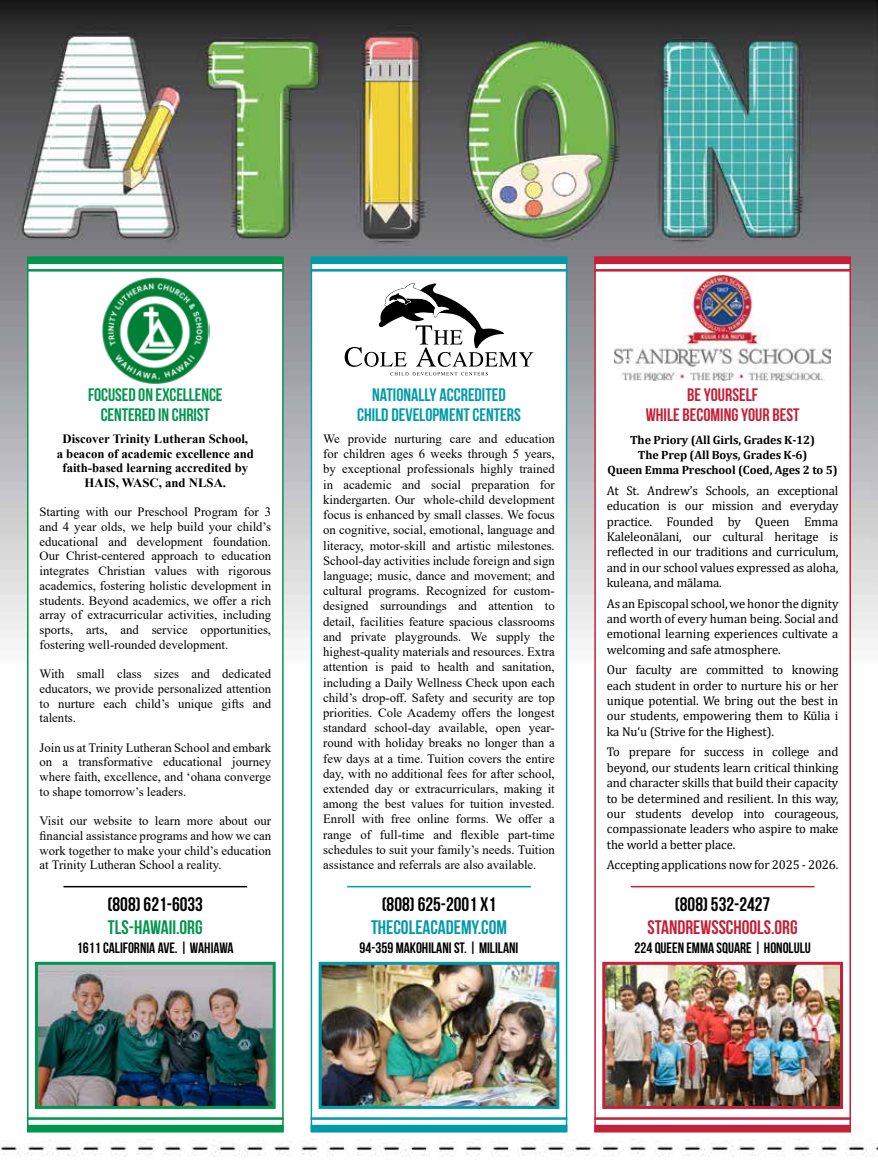
<style>
.page{position:relative;width:878px;height:1175px;background:#fff}
.page>*{position:absolute;margin:0;border:0;box-sizing:border-box;transform-origin:0 0}
.t1{font:700 19.5px "Bebas Neue";color:#000}
.t2{font:700 19.5px "Bebas Neue";color:#c42037}
.t3{font:700 19.5px "Bebas Neue";color:#009ba8}
.t4{font:700 19.5px "Bebas Neue";color:#00964e}
.t5{font:700 18px/19.5px "Bebas Neue";color:#009ba8;text-align:center}
.t6{font:700 18px/19.5px "Bebas Neue";letter-spacing:-.005em;color:#00964e;text-align:center}
.t7{font:700 18px/19.5px "Bebas Neue";color:#c42037;text-align:center}
.t8{font:15px "Bebas Neue";color:#000}
.t9{font:700 15px "Bebas Neue";color:#000}
.t10{font:12.75px/15.1px "Times New Roman";color:#000;text-align:justify}
.t11{font:12.75px/15.5px "Cambria";letter-spacing:-.01em;color:#000;text-align:justify}
.t12{font:700 12.75px/14.7px "Times New Roman";color:#000;text-align:center}
.t13{font:700 12px/15.5px "Cambria";letter-spacing:-.01em;color:#000;text-align:center}
</style>
<div class="page">
<img style="left:0;top:0;width:878px;height:1157px">
<div style="left:310px;top:256px;width:257px;height:876px;background:#fff;border:2px solid #009ba8"></div>
<hr style="left:310px;top:1117px;width:257px;height:2px;background:#009ba8">
<div style="left:310px;top:1124px;width:257px;height:8px;background:#009ba8"></div>
<img style="left:322px;top:965px;width:233px;height:139px">
<div style="left:318px;top:961px;width:241px;height:147px;border:3px solid #009ba8"></div>
<hr style="left:347px;top:886px;width:184px;height:1px;background:#009ba8">
<div style="left:310px;top:256px;width:257px;height:8px;background:#009ba8"></div>
<hr style="left:310px;top:269px;width:257px;height:2px;background:#009ba8">
<svg style="left:344px;top:283px;width:189px;height:92px"></svg>
<div style="left:27px;top:256px;width:257px;height:876px;background:#fff;border:2px solid #00964e"></div>
<hr style="left:27px;top:1117px;width:257px;height:2px;background:#00964e">
<div style="left:27px;top:1124px;width:257px;height:8px;background:#00964e"></div>
<img style="left:39px;top:965px;width:233px;height:139px">
<div style="left:35px;top:961px;width:241px;height:147px;border:3px solid #00964e"></div>
<hr style="left:63px;top:886px;width:184px;height:1px;background:#000">
<div style="left:27px;top:256px;width:257px;height:8px;background:#00964e"></div>
<hr style="left:27px;top:269px;width:257px;height:2px;background:#00964e">
<img style="left:102px;top:277px;width:107px;height:107px">
<div style="left:594px;top:256px;width:256px;height:876px;background:#fff;border:2px solid #c42037"></div>
<hr style="left:594px;top:1117px;width:256px;height:2px;background:#c42037">
<div style="left:594px;top:1124px;width:256px;height:8px;background:#c42037"></div>
<img style="left:606px;top:965px;width:233px;height:139px">
<div style="left:602px;top:961px;width:241px;height:147px;border:3px solid #c42037"></div>
<hr style="left:630px;top:886px;width:184px;height:1px;background:#c42037">
<div style="left:594px;top:256px;width:256px;height:8px;background:#c42037"></div>
<hr style="left:594px;top:269px;width:256px;height:2px;background:#c42037">
<img style="left:614px;top:275px;width:216px;height:105px">
<h2 class="t6" style="left:88px;top:385px;width:136px">FOCUSED ON EXCELLENCE<br>CENTERED IN CHRIST</h2>
<p class="t12" style="left:57px;top:431px;width:199px">Discover Trinity Lutheran School,<br>a beacon of academic excellence and faith-based learning accredited by<br>HAIS, WASC, and NLSA.</p>
<p class="t10" style="left:40px;top:504px;width:233px;line-height:14.7px">Starting with our Preschool Program for 3 and 4 year olds, we help build your child’s educational and development foundation.<br>Our Christ-centered approach to education integrates Christian values with rigorous academics, fostering holistic development in students. Beyond academics, we offer a rich array of extracurricular activities, including sports, arts, and service opportunities, fostering well-rounded development.</p>
<p class="t10" style="left:40px;top:666px;width:233px;line-height:14.7px">With small class sizes and dedicated educators, we provide personalized attention to nurture each child’s unique gifts and talents.</p>
<p class="t10" style="left:40px;top:739px;width:233px;line-height:14.7px">Join us at Trinity Lutheran School and embark on a transformative educational journey where faith, excellence, and ‘ohana converge to shape tomorrow’s leaders.</p>
<p class="t10" style="left:40px;top:813px;width:233px;line-height:14.7px">Visit our website to learn more about our financial assistance programs and how we can work together to make your child’s education at Trinity Lutheran School a reality.</p>
<h1 class="t1" style="left:108px;top:893px;width:97px">(808) 621-6033</h1>
<h1 class="t4" style="left:108px;top:916px;width:96px">TLS-HAWAII.ORG</h1>
<p class="t8" style="left:77px;top:939px;width:158px">1611 CALIFORNIA AVE. | WAHIAWA</p>
<h2 class="t5" style="left:357px;top:385px;width:165px">NATIONALLY ACCREDITED<br>CHILD DEVELOPMENT CENTERS</h2>
<p class="t10" style="left:323px;top:431px;width:233px">We provide nurturing care and education for children ages 6 weeks through 5 years, by exceptional professionals highly trained in academic and social preparation for kindergarten. Our whole-child development focus is enhanced by small classes. We focus on cognitive, social, emotional, language and literacy, motor-skill and artistic milestones.<br>School-day activities include foreign and sign language; music, dance and movement; and cultural programs. Recognized for custom&shy;designed surroundings and attention to detail, facilities feature spacious classrooms and private playgrounds. We supply the highest-quality materials and resources. Extra attention is paid to health and sanitation, including a Daily Wellness Check upon each child’s drop-off. Safety and security are top priorities. Cole Academy offers the longest standard school-day available, open year&shy;round with holiday breaks no longer than a few days at a time. Tuition covers the entire day, with no additional fees for after school, extended day or extracurriculars, making it among the best values for tuition invested.<br>Enroll with free online forms. We offer a range of full-time and flexible part-time schedules to suit your family’s needs. Tuition assistance and referrals are also available.</p>
<h1 class="t1" style="left:382px;top:893px;width:116px">(808) 625-2001 X1</h1>
<h1 class="t3" style="left:371px;top:916px;width:137px">THECOLEACADEMY.COM</h1>
<p class="t9" style="left:359px;top:939px;width:160px">94-359 MAKOHILANI ST. | MILILANI</p>
<h2 class="t7" style="left:645px;top:385px;width:155px">BE YOURSELF<br>WHILE BECOMING YOUR BEST</h2>
<p class="t13" style="left:607px;top:431px;width:232px">The Priory (All Girls, Grades K-12)<br>The Prep (All Boys, Grades K-6)<br>Queen Emma Preschool (Coed, Ages 2 to 5)</p>
<p class="t11" style="left:607px;top:482px;width:233px">At St. Andrew’s Schools, an exceptional education is our mission and everyday practice. Founded by Queen Emma Kaleleonālani, our cultural heritage is reflected in our traditions and curriculum, and in our school values expressed as aloha, kuleana, and mālama.</p>
<p class="t11" style="left:607px;top:595px;width:233px">As an Episcopal school, we honor the dignity and worth of every human being. Social and emotional learning experiences cultivate a welcoming and safe atmosphere.</p>
<p class="t11" style="left:607px;top:662px;width:233px">Our faculty are committed to knowing each student in order to nurture his or her unique potential. We bring out the best in our students, empowering them to Kūlia i ka Nuʻu (Strive for the Highest).</p>
<p class="t11" style="left:607px;top:744px;width:233px">To prepare for success in college and beyond, our students learn critical thinking and character skills that build their capacity to be determined and resilient. In this way, our students develop into courageous, compassionate leaders who aspire to make the world a better place.</p>
<p class="t11" style="left:607px;top:857px;width:233px">Accepting applications now for 2025 - 2026.</p>
<h1 class="t1" style="left:675px;top:893px;width:97px">(808) 532-2427</h1>
<h1 class="t2" style="left:647px;top:916px;width:151px">STANDREWSSCHOOLS.ORG</h1>
<p class="t8" style="left:634px;top:939px;width:178px">224 QUEEN EMMA SQUARE | HONOLULU</p>
</div>
